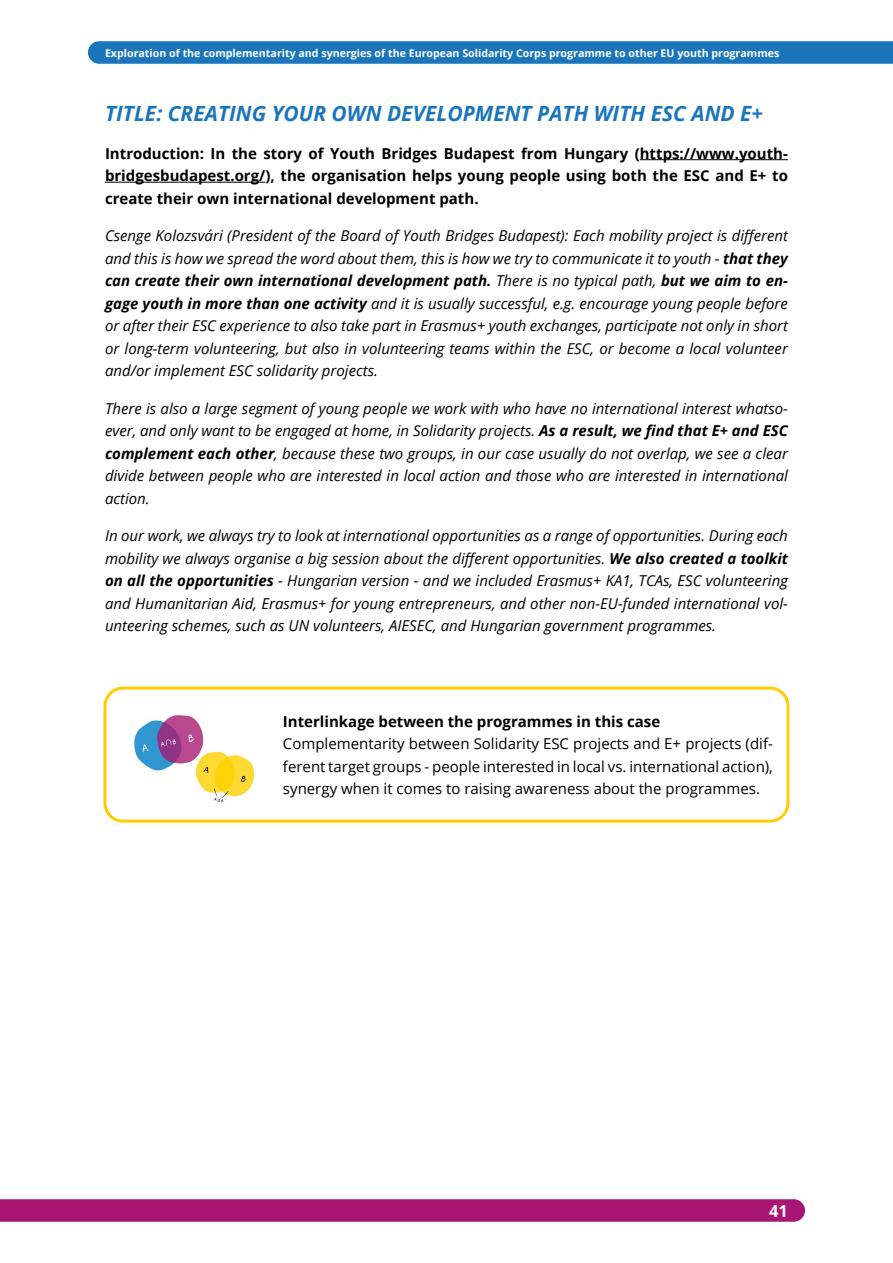
<style>
.page{position:relative;width:893px;height:1263px;background:#fff}
.page>*{position:absolute;margin:0;border:0;box-sizing:border-box;transform-origin:0 0}
.t1{font:italic 700 21px "Open Sans";color:#1b75bb}
.t2{font:700 16.5px "Open Sans";color:#fff}
.t3{font:italic 15px/22.5px "Open Sans";color:#000;text-align:justify}
.t4{font:700 15px/22.5px "Open Sans";color:#000;text-align:justify}
.t5{font:15px/22.5px "Open Sans";color:#000;text-align:justify}
.t6{font:700 10.65px "Open Sans";color:#fff}
.s1{font-weight:700}
</style>
<div class="page">
<svg style="left:0;top:1199px;width:805px;height:23px;background:#aa1a76"></svg>
<svg style="left:88px;top:41px;width:805px;height:23px;background:#2078bc"></svg>
<hr style="left:640px;top:159px;width:148px;height:1px;background:#000">
<hr style="left:105px;top:182px;width:160px;height:1px;background:#000">
<div style="left:104px;top:686px;width:685px;height:137px;border:3px solid #ffcd00;border-radius:18px"></div>
<img style="left:134px;top:715px;width:121px;height:88px">
<p class="t6" style="left:105px;top:45px;width:676px">Exploration of the complementarity and synergies of the European Solidarity Corps programme to other EU youth programmes</p>
<h1 class="t1" style="left:105px;top:99px;width:660px">TITLE: CREATING YOUR OWN DEVELOPMENT PATH WITH ESC AND E+</h1>
<p class="t4" style="left:105px;top:141px;width:684px">Introduction: In the story of Youth Bridges Budapest from Hungary (https://www.youth&shy;bridgesbudapest.org/), the organisation helps young people using both the ESC and E+ to create their own international development path.</p>
<p class="t3" style="left:105px;top:224px;width:684px">Csenge Kolozsvári (President of the Board of Youth Bridges Budapest): Each mobility project is different and this is how we spread the word about them, this is how we try to communicate it to youth - <span class="s1">that they can create their own international development path.</span> There is no typical path, <span class="s1">but we aim to en&shy;gage youth in more than one activity</span> and it is usually successful, e.g. encourage young people before or after their ESC experience to also take part in Erasmus+ youth exchanges, participate not only in short or long-term volunteering, but also in volunteering teams within the ESC, or become a local volunteer and/or implement ESC solidarity projects.</p>
<p class="t3" style="left:105px;top:396px;width:684px">There is also a large segment of young people we work with who have no international interest whatso&shy;ever, and only want to be engaged at home, in Solidarity projects. <span class="s1">As a result, we find that E+ and ESC complement each other</span>, because these two groups, in our case usually do not overlap, we see a clear divide between people who are interested in local action and those who are interested in international action.</p>
<p class="t3" style="left:105px;top:524px;width:684px">In our work, we always try to look at international opportunities as a range of opportunities. During each mobility we always organise a big session about the different opportunities. <span class="s1">We also created a toolkit on all the opportunities</span> - Hungarian version - and we included Erasmus+ KA1, TCAs, ESC volunteering and Humanitarian Aid, Erasmus+ for young entrepreneurs, and other non-EU-funded international vol&shy;unteering schemes, such as UN volunteers, AIESEC, and Hungarian government programmes.</p>
<p class="t4" style="left:283px;top:709px;width:379px">Interlinkage between the programmes in this case</p>
<p class="t5" style="left:283px;top:732px;width:491px">Complementarity between Solidarity ESC projects and E+ projects (dif&shy;ferent target groups - people interested in local vs. international action), synergy when it comes to raising awareness about the programmes.</p>
<p class="t2" style="left:769px;top:1199px;width:20px">41</p>
</div>
